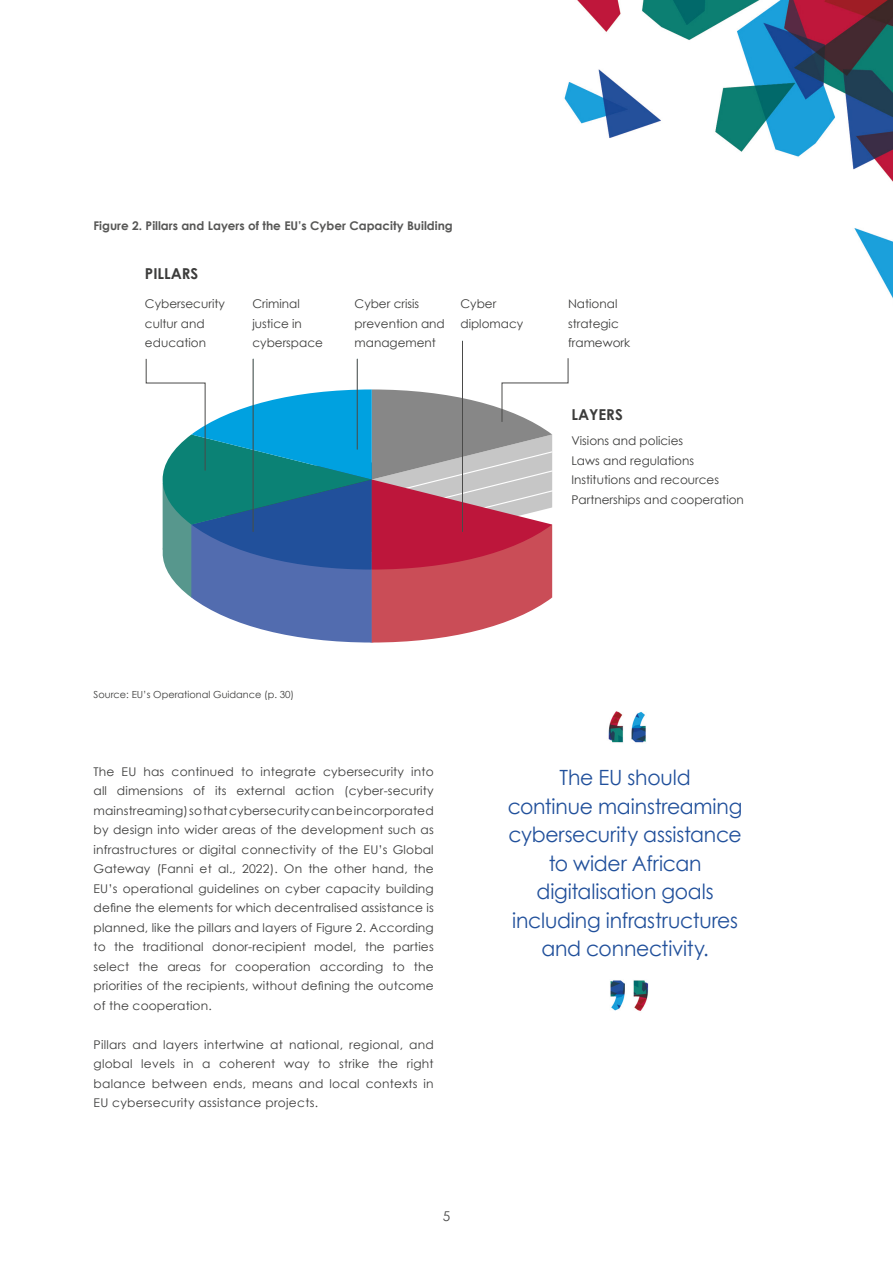
<style>
.page{position:relative;width:893px;height:1263px;background:#fff}
.page>*{position:absolute;margin:0;border:0;box-sizing:border-box;transform-origin:0 0}
.t1{font:21px/28.5px "Century Gothic";letter-spacing:-.01em;color:#21509b;text-align:center}
.t2{font:700 15px "Century Gothic";color:#3c3c3b}
.t3{font:13.5px "Century Gothic";color:#4a4a49}
.t4{font:12px/19.5px "Century Gothic";color:#3c3c3b}
.t5{font:700 12px "Century Gothic";color:#575756}
.t6{font:9.75px "Century Gothic";color:#3c3c3b}
</style>
<div class="page">
<img style="left:564px;top:0;width:329px;height:299px">
<img style="left:608px;top:711px;width:38px;height:32px">
<img style="left:610px;top:980px;width:39px;height:31px">
<svg style="left:145px;top:358px;width:424px;height:284px"></svg>
<hr style="left:253px;top:359px;width:1px;height:173px;background:#4a4a49">
<hr style="left:357px;top:359px;width:1px;height:90px;background:#4a4a49">
<hr style="left:462px;top:341px;width:1px;height:191px;background:#4a4a49">
<p class="t5" style="left:94px;top:216px;width:361px">Figure 2. Pillars and Layers of the EU’s Cyber Capacity Building</p>
<p class="t2" style="left:145px;top:262px;width:55px">PILLARS</p>
<p class="t4" style="left:145px;top:294px;width:81px">Cybersecurity cultur and education</p>
<p class="t4" style="left:252px;top:294px;width:72px">Criminal justice in cyberspace</p>
<p class="t4" style="left:355px;top:294px;width:92px">Cyber crisis prevention and management</p>
<p class="t4" style="left:460px;top:294px;width:64px">Cyber diplomacy</p>
<p class="t4" style="left:568px;top:294px;width:64px">National strategic framework</p>
<p class="t2" style="left:571px;top:404px;width:53px">LAYERS</p>
<p class="t4" style="left:571px;top:431px;width:174px">Visions and policies<br>Laws and regulations<br>Institutions and recources<br>Partnerships and cooperation</p>
<p class="t6" style="left:94px;top:687px;width:202px">Source: EU’s Operational Guidance (p. 30)</p>
<p class="t4" style="left:94px;top:761px;width:342px;text-align:justify">The EU has continued to integrate cybersecurity into all dimensions of its external action (cyber-security mainstreaming) so that cybersecurity can be incorporated by design into wider areas of the development such as infrastructures or digital connectivity of the EU’s Global Gateway (Fanni et al., 2022). On the other hand, the EU’s operational guidelines on cyber capacity building define the elements for which decentralised assistance is planned, like the pillars and layers of Figure 2. According to the traditional donor-recipient model, the parties select the areas for cooperation according to the priorities of the recipients, without defining the outcome of the cooperation.</p>
<p class="t4" style="left:94px;top:1034px;width:342px;text-align:justify">Pillars and layers intertwine at national, regional, and global levels in a coherent way to strike the right balance between ends, means and local contexts in EU cybersecurity assistance projects.</p>
<p class="t3" style="left:443px;top:1207px;width:9px">5</p>
<h1 class="t1" style="left:508px;top:763px;width:236px">The EU should<br>continue mainstreaming cybersecurity assistance to wider African digitalisation goals including infrastructures and connectivity.</h1>
</div>
